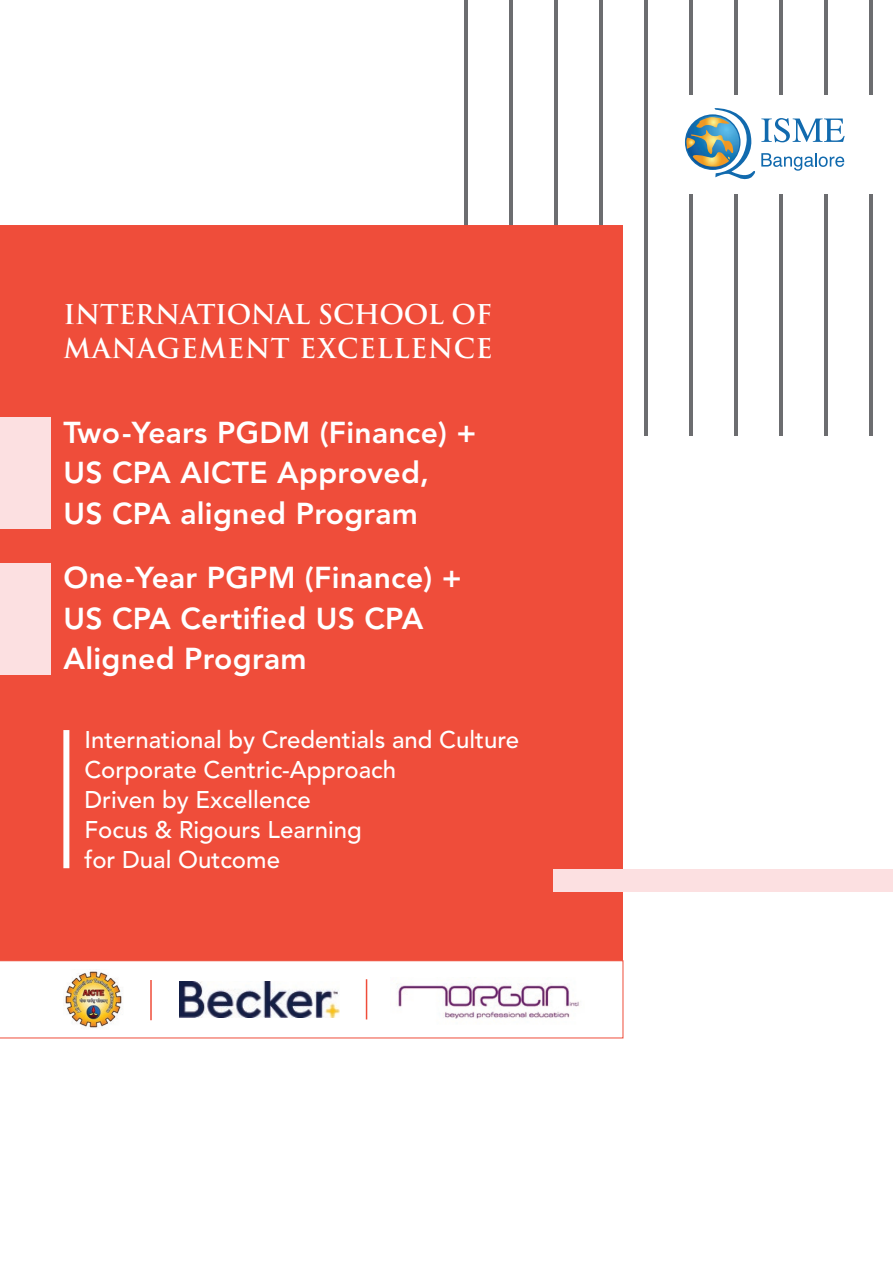
<style>
.page{position:relative;width:893px;height:1263px;background:#fff}
.page>*{position:absolute;margin:0;border:0;box-sizing:border-box;transform-origin:0 0}
.t1{font:800 30px/40.5px "Avenir";letter-spacing:.01em;color:#fff}
.t2{font:700 26.55px/33.2px "Trajan Pro";letter-spacing:.005em;color:#fff}
.t3{font:500 24px/30px "Avenir LT Std";color:#fff}
</style>
<div class="page">
<hr style="left:464px;top:0;width:3px;height:436px;background:#6c6d70">
<hr style="left:509px;top:0;width:3px;height:436px;background:#6c6d70">
<hr style="left:554px;top:0;width:3px;height:436px;background:#6c6d70">
<hr style="left:599px;top:0;width:3px;height:436px;background:#6c6d70">
<hr style="left:644px;top:0;width:3px;height:436px;background:#6c6d70">
<hr style="left:689px;top:0;width:3px;height:436px;background:#6c6d70">
<hr style="left:734px;top:0;width:3px;height:436px;background:#6c6d70">
<hr style="left:779px;top:0;width:3px;height:436px;background:#6c6d70">
<hr style="left:824px;top:0;width:3px;height:436px;background:#6c6d70">
<hr style="left:869px;top:0;width:3px;height:436px;background:#6c6d70">
<div style="left:672px;top:95px;width:203px;height:98px;background:#fff"></div>
<svg style="left:685px;top:108px;width:160px;height:72px"></svg>
<svg style="left:0;top:961px;width:623px;height:77px"></svg>
<div style="left:0;top:225px;width:623px;height:736px;background:#ef4d3a"></div>
<div style="left:63px;top:730px;width:6px;height:138px;background:#fff"></div>
<img style="left:63px;top:969px;width:61px;height:61px">
<img style="left:180px;top:982px;width:160px;height:35px">
<hr style="left:366px;top:979px;width:1px;height:40px;background:#ef4d3a">
<hr style="left:150px;top:980px;width:2px;height:40px;background:#ef4d3a">
<img style="left:391px;top:977px;width:193px;height:47px">
<div style="left:553px;top:870px;width:340px;height:22px;background:#fce0e1"></div>
<div style="left:0;top:418px;width:51px;height:111px;background:#fce0e1"></div>
<div style="left:0;top:563px;width:51px;height:112px;background:#fce0e1"></div>
<p class="t2" style="left:63px;top:299px;width:431px">INTERNATIONAL SCHOOL OF<br>MANAGEMENT EXCELLENCE</p>
<p class="t1" style="left:63px;top:414px;width:415px">Two-Years PGDM (Finance) +<br>US CPA AICTE Approved,<br>US CPA aligned Program</p>
<p class="t1" style="left:63px;top:559px;width:400px">One-Year PGPM (Finance) +<br>US CPA Certified US CPA<br>Aligned Program</p>
<p class="t3" style="left:84px;top:725px;width:436px">International by Credentials and Culture<br>Corporate Centric-Approach<br>Driven by Excellence<br>Focus &amp; Rigours Learning<br>for Dual Outcome</p>
</div>
